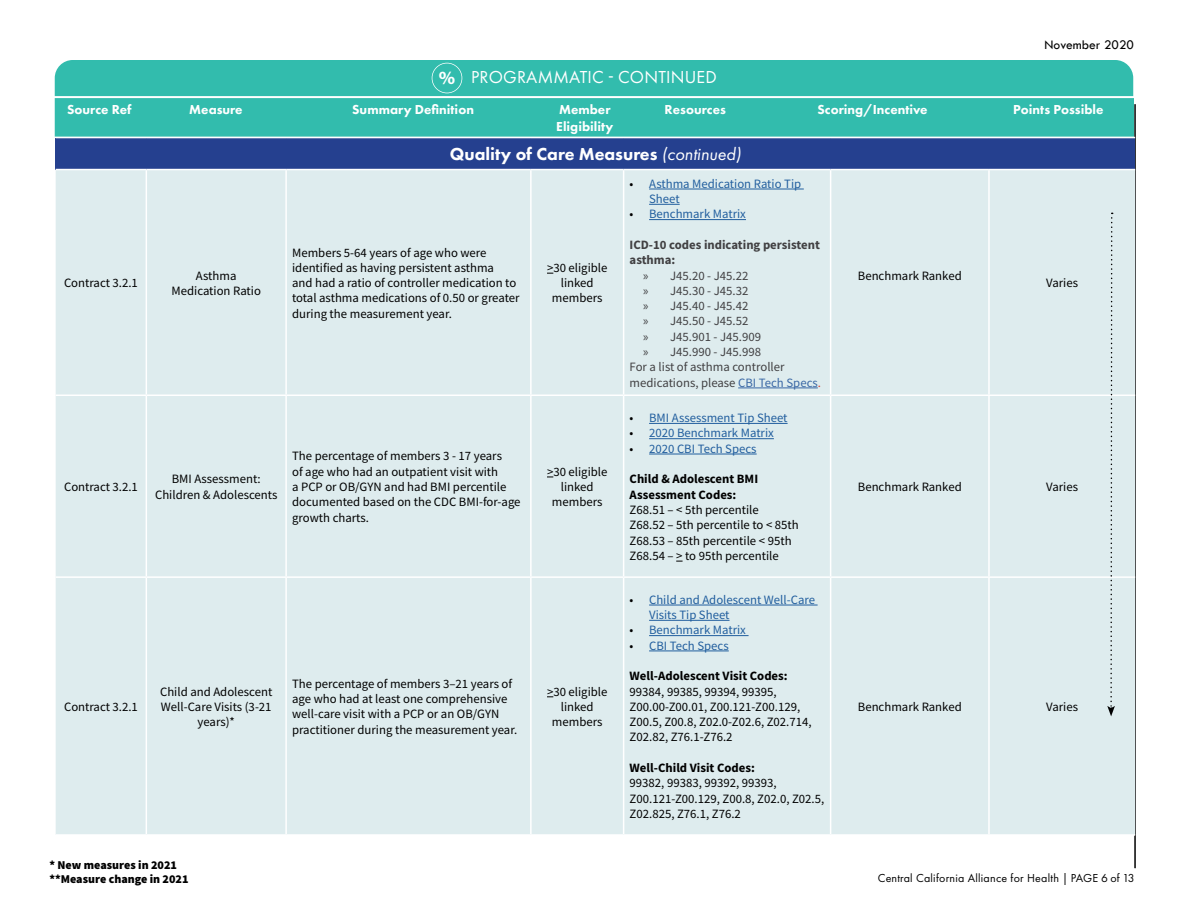
<style>
.page{position:relative;width:1188px;height:918px;background:#fff}
.page>*{position:absolute;margin:0;border:0;box-sizing:border-box;transform-origin:0 0}
.t1{font:800 18px "Futura PT";color:#fff}
.t2{font:18px "Futura PT";letter-spacing:.01em;color:#fff}
.t3{font:800 13.5px/16.2px "Futura PT";color:#fff}
.t4{font:13.5px "Tw Cen";color:#000}
.t5{font:12.75px/15.3px "Source Sans Pro";color:#000;text-align:center}
.t6{font:12.75px/15.3px "Source Sans Pro";color:#215e9e}
.t7{font:12.75px "Source Sans Pro";color:#414042}
.t8{font:700 12.75px/15.3px "Source Sans Pro";color:#000}
.t9{font:700 12.75px "Source Sans Pro";color:#414042}
.t10{font:12px "Futura PT";letter-spacing:.02em;color:#000}
.t11{font:900 12px/14.4px "Source Sans Pro";color:#000}
.s1{font-family:"Myriad Pro";font-weight:700;font-size:18.75px}
.s2{font-weight:400;font-style:italic}
.s3{color:#000}
.s4{font-family:"Myriad Pro"}
.s5{color:#3a68a5}
.s6{color:#d54134}
</style>
<div class="page">
<hr style="left:1134px;top:104px;width:2px;height:764px;background:#000">
<div style="left:56px;top:138px;width:1079px;height:32px;background:#25408f"></div>
<div style="left:56px;top:170px;width:1079px;height:664px;background:#deecee"></div>
<hr style="left:989px;top:137px;width:146px;height:1px;background:#fff">
<hr style="left:56px;top:169px;width:90px;height:1px;background:#fff">
<hr style="left:146px;top:169px;width:140px;height:1px;background:#fff">
<hr style="left:146px;top:170px;width:1px;height:225px;background:#fff">
<hr style="left:286px;top:169px;width:245px;height:1px;background:#fff">
<hr style="left:285px;top:170px;width:2px;height:225px;background:#fff">
<hr style="left:531px;top:169px;width:93px;height:1px;background:#fff">
<hr style="left:530px;top:170px;width:2px;height:225px;background:#fff">
<hr style="left:624px;top:169px;width:207px;height:1px;background:#fff">
<hr style="left:623px;top:170px;width:1px;height:225px;background:#fff">
<hr style="left:831px;top:169px;width:158px;height:1px;background:#fff">
<hr style="left:830px;top:170px;width:1px;height:225px;background:#fff">
<hr style="left:989px;top:169px;width:146px;height:1px;background:#fff">
<hr style="left:988px;top:170px;width:2px;height:225px;background:#fff">
<hr style="left:56px;top:395px;width:90px;height:1px;background:#fff">
<hr style="left:146px;top:395px;width:140px;height:1px;background:#fff">
<hr style="left:146px;top:396px;width:1px;height:180px;background:#fff">
<hr style="left:286px;top:395px;width:245px;height:1px;background:#fff">
<hr style="left:285px;top:396px;width:2px;height:180px;background:#fff">
<hr style="left:531px;top:395px;width:93px;height:1px;background:#fff">
<hr style="left:530px;top:396px;width:2px;height:180px;background:#fff">
<hr style="left:624px;top:395px;width:207px;height:1px;background:#fff">
<hr style="left:623px;top:396px;width:1px;height:180px;background:#fff">
<hr style="left:831px;top:395px;width:158px;height:1px;background:#fff">
<hr style="left:830px;top:396px;width:1px;height:180px;background:#fff">
<hr style="left:989px;top:395px;width:146px;height:1px;background:#fff">
<hr style="left:988px;top:396px;width:2px;height:180px;background:#fff">
<hr style="left:56px;top:576px;width:90px;height:2px;background:#fff">
<hr style="left:146px;top:576px;width:140px;height:2px;background:#fff">
<hr style="left:146px;top:578px;width:1px;height:256px;background:#fff">
<hr style="left:286px;top:576px;width:245px;height:2px;background:#fff">
<hr style="left:285px;top:578px;width:2px;height:256px;background:#fff">
<hr style="left:531px;top:576px;width:93px;height:2px;background:#fff">
<hr style="left:530px;top:578px;width:2px;height:256px;background:#fff">
<hr style="left:624px;top:576px;width:207px;height:2px;background:#fff">
<hr style="left:623px;top:578px;width:1px;height:256px;background:#fff">
<hr style="left:831px;top:576px;width:158px;height:2px;background:#fff">
<hr style="left:830px;top:578px;width:1px;height:256px;background:#fff">
<hr style="left:989px;top:576px;width:146px;height:2px;background:#fff">
<hr style="left:988px;top:578px;width:2px;height:256px;background:#fff">
<hr style="left:989px;top:834px;width:146px;height:2px;background:#fff">
<hr style="left:649px;top:189px;width:155px;height:1px;background:#215e9e">
<hr style="left:649px;top:204px;width:31px;height:1px;background:#215e9e">
<hr style="left:649px;top:219px;width:97px;height:1px;background:#215e9e">
<hr style="left:738px;top:388px;width:80px;height:1px;background:#3a68a5">
<hr style="left:649px;top:423px;width:139px;height:1px;background:#215e9e">
<hr style="left:649px;top:438px;width:125px;height:1px;background:#215e9e">
<hr style="left:649px;top:454px;width:108px;height:1px;background:#215e9e">
<hr style="left:649px;top:605px;width:169px;height:1px;background:#215e9e">
<hr style="left:649px;top:620px;width:81px;height:1px;background:#215e9e">
<hr style="left:649px;top:635px;width:100px;height:1px;background:#215e9e">
<hr style="left:649px;top:651px;width:80px;height:1px;background:#215e9e">
<div style="left:55px;top:60px;width:1079px;height:77px;background:#32bcad"></div>
<svg style="left:1107px;top:213px;width:8px;height:503px;background:#d2dfe1"></svg>
<h1 class="t2" style="left:439px;top:66px;width:280px"><span class="s1">%</span> PROGRAMMATIC - CONTINUED</h1>
<p class="t4" style="left:1045px;top:37px;width:91px">November 2020</p>
<p class="t3" style="left:67px;top:102px;width:66px">Source Ref</p>
<p class="t3" style="left:189px;top:102px;width:55px">Measure</p>
<p class="t3" style="left:352px;top:102px;width:123px">Summary Definition</p>
<p class="t3" style="left:556px;top:102px;width:59px">Member<br>Eligibility</p>
<p class="t3" style="left:665px;top:102px;width:63px">Resources</p>
<p class="t3" style="left:817px;top:102px;width:112px">Scoring/Incentive</p>
<p class="t3" style="left:1013px;top:102px;width:92px">Points Possible</p>
<p class="t5" style="left:64px;top:275px;width:75px">Contract 3.2.1</p>
<p class="t5" style="left:172px;top:268px;width:91px">Asthma<br>Medication Ratio</p>
<p class="t5" style="left:64px;top:479px;width:75px">Contract 3.2.1</p>
<p class="t5" style="left:155px;top:471px;width:124px">BMI Assessment:<br>Children &amp; Adolescents</p>
<h1 class="t1" style="left:450px;top:143px;width:293px">Quality of Care Measures <span class="s2">(continued)</span></h1>
<p class="t5" style="left:292px;top:245px;width:229px;text-align:left">Members 5-64 years of age who were identified as having persistent asthma<br>and had a ratio of controller medication to total asthma medications of 0.50 or greater during the measurement year.</p>
<p class="t5" style="left:292px;top:448px;width:230px;text-align:left">The percentage of members 3 - 17 years<br>of age who had an outpatient visit with<br>a PCP or OB/GYN and had BMI percentile documented based on the CDC BMI-for-age growth charts.</p>
<p class="t5" style="left:547px;top:260px;width:62px">&gt;30 eligible linked members</p>
<p class="t5" style="left:547px;top:464px;width:62px">&gt;30 eligible linked members</p>
<p class="t6" style="left:649px;top:176px;width:154px;text-indent:-19px"><span class="s3">•</span> Asthma Medication Ratio Tip<br>Sheet</p>
<p class="t6" style="left:630px;top:206px;width:118px"><span class="s3">•</span> Benchmark Matrix</p>
<p class="t9" style="left:630px;top:236px;width:192px">ICD-10 codes indicating persistent</p>
<p class="t9" style="left:630px;top:251px;width:47px">asthma:</p>
<p class="t7" style="left:643px;top:267px;width:107px"><span class="s4">»</span> J45.20 - J45.22</p>
<p class="t7" style="left:643px;top:282px;width:107px"><span class="s4">»</span> J45.30 - J45.32</p>
<p class="t7" style="left:643px;top:298px;width:107px"><span class="s4">»</span> J45.40 - J45.42</p>
<p class="t7" style="left:643px;top:313px;width:107px"><span class="s4">»</span> J45.50 - J45.52</p>
<p class="t7" style="left:643px;top:328px;width:120px"><span class="s4">»</span> J45.901 - J45.909</p>
<p class="t7" style="left:643px;top:344px;width:120px"><span class="s4">»</span> J45.990 - J45.998</p>
<p class="t7" style="left:630px;top:359px;width:157px">For a list of asthma controller</p>
<p class="t7" style="left:630px;top:374px;width:193px">medications, please <span class="s5">CBI Tech Specs</span><span class="s6">.</span></p>
<p class="t6" style="left:630px;top:410px;width:159px"><span class="s3">•</span> BMI Assessment Tip Sheet</p>
<p class="t6" style="left:630px;top:425px;width:146px"><span class="s3">•</span> 2020 Benchmark Matrix</p>
<p class="t6" style="left:630px;top:441px;width:129px"><span class="s3">•</span> 2020 CBI Tech Specs</p>
<p class="t8" style="left:630px;top:471px;width:130px">Child &amp; Adolescent BMI<br>Assessment Codes:</p>
<p class="t5" style="left:630px;top:502px;width:171px;text-align:left">Z68.51 – &lt; 5th percentile<br>Z68.52 – 5th percentile to &lt; 85th<br>Z68.53 – 85th percentile &lt; 95th<br>Z68.54 – &gt; to 95th percentile</p>
<p class="t5" style="left:64px;top:699px;width:75px">Contract 3.2.1</p>
<p class="t5" style="left:160px;top:684px;width:114px">Child and Adolescent<br>Well-Care Visits (3-21 years)*</p>
<p class="t5" style="left:292px;top:676px;width:227px;text-align:left">The percentage of members 3–21 years of age who had at least one comprehensive well-care visit with a PCP or an OB/GYN practitioner during the measurement year.</p>
<p class="t5" style="left:547px;top:684px;width:62px">&gt;30 eligible linked members</p>
<p class="t11" style="left:50px;top:858px;width:141px">* New measures in 2021 **Measure change in 2021</p>
<p class="t6" style="left:649px;top:592px;width:167px;text-indent:-19px"><span class="s3">•</span> Child and Adolescent Well-Care<br>Visits Tip Sheet</p>
<p class="t6" style="left:630px;top:622px;width:118px"><span class="s3">•</span> Benchmark Matrix</p>
<p class="t6" style="left:630px;top:638px;width:101px"><span class="s3">•</span> CBI Tech Specs</p>
<p class="t8" style="left:630px;top:668px;width:160px">Well-Adolescent Visit Codes:</p>
<p class="t5" style="left:630px;top:684px;width:184px;text-align:left">99384, 99385, 99394, 99395,<br>Z00.00-Z00.01, Z00.121-Z00.129,<br>Z00.5, Z00.8, Z02.0-Z02.6, Z02.714,<br>Z02.82, Z76.1-Z76.2</p>
<p class="t8" style="left:630px;top:760px;width:127px">Well-Child Visit Codes:</p>
<p class="t5" style="left:630px;top:775px;width:196px;text-align:left">99382, 99383, 99392, 99393,<br>Z00.121-Z00.129, Z00.8, Z02.0, Z02.5,<br>Z02.825, Z76.1, Z76.2</p>
<p class="t5" style="left:858px;top:268px;width:105px">Benchmark Ranked</p>
<p class="t5" style="left:1046px;top:275px;width:33px">Varies</p>
<p class="t5" style="left:858px;top:479px;width:105px">Benchmark Ranked</p>
<p class="t5" style="left:1046px;top:479px;width:33px">Varies</p>
<p class="t5" style="left:858px;top:699px;width:105px">Benchmark Ranked</p>
<p class="t5" style="left:1046px;top:699px;width:33px">Varies</p>
<p class="t10" style="left:878px;top:871px;width:258px">Central California Alliance for Health | PAGE 6 of 13</p>
</div>
